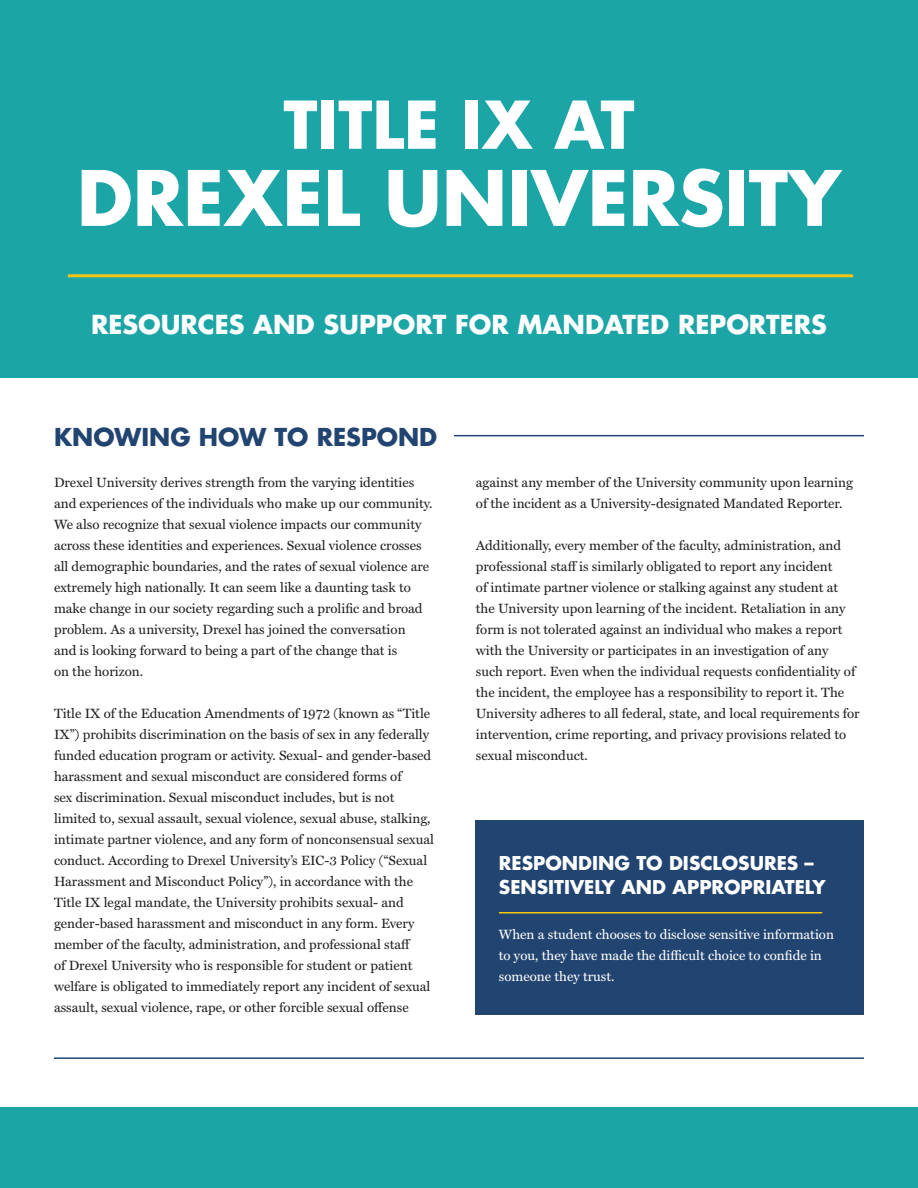
<style>
.page{position:relative;width:918px;height:1188px;background:#fff}
.page>*{position:absolute;margin:0;border:0;box-sizing:border-box;transform-origin:0 0}
.t1{font:700 74.1px "Futura Std";color:#fff}
.t2{font:700 64.05px "Futura Std";color:#fff}
.t3{font:700 25.5px "Futura Std";color:#fff}
.t4{font:700 24px "Futura Std";color:#214471}
.t5{font:700 18.6px/23.9px "Futura Std";color:#fff}
.t6{font:13.5px/21px "Miller Text";color:#231f20}
.t7{font:13.5px/21px "Miller Text";color:#fff}
</style>
<div class="page">
<div style="left:0;top:0;width:918px;height:378px;background:#1ba5a7"></div>
<div style="left:0;top:1107px;width:918px;height:81px;background:#1ba5a7"></div>
<hr style="left:68px;top:274px;width:785px;height:3px;background:#fec612">
<hr style="left:454px;top:435px;width:410px;height:1px;background:#214471">
<hr style="left:54px;top:1057px;width:810px;height:2px;background:#214471">
<div style="left:476px;top:821px;width:388px;height:194px;background:#214471"></div>
<hr style="left:499px;top:912px;width:323px;height:2px;background:#fec60d">
<p class="t2" style="left:283px;top:82px;width:353px">TITLE IX AT</p>
<p class="t1" style="left:77px;top:149px;width:766px">DREXEL UNIVERSITY</p>
<p class="t3" style="left:91px;top:308px;width:737px">RESOURCES AND SUPPORT FOR MANDATED REPORTERS</p>
<p class="t4" style="left:54px;top:421px;width:385px">KNOWING HOW TO RESPOND</p>
<p class="t6" style="left:54px;top:473px;width:380px">Drexel University derives strength from the varying identities and experiences of the individuals who make up our community.<br>We also recognize that sexual violence impacts our community across these identities and experiences. Sexual violence crosses all demographic boundaries, and the rates of sexual violence are extremely high nationally. It can seem like a daunting task to make change in our society regarding such a prolific and broad problem. As a university, Drexel has joined the conversation<br>and is looking forward to being a part of the change that is<br>on the horizon.</p>
<p class="t6" style="left:54px;top:704px;width:382px">Title IX of the Education Amendments of 1972 (known as “Title IX”) prohibits discrimination on the basis of sex in any federally funded education program or activity. Sexual- and gender-based harassment and sexual misconduct are considered forms of<br>sex discrimination. Sexual misconduct includes, but is not limited to, sexual assault, sexual violence, sexual abuse, stalking, intimate partner violence, and any form of nonconsensual sexual conduct. According to Drexel University’s EIC-3 Policy (“Sexual Harassment and Misconduct Policy”), in accordance with the Title IX legal mandate, the University prohibits sexual- and gender-based harassment and misconduct in any form. Every member of the faculty, administration, and professional staff<br>of Drexel University who is responsible for student or patient welfare is obligated to immediately report any incident of sexual assault, sexual violence, rape, or other forcible sexual offense</p>
<p class="t6" style="left:476px;top:473px;width:379px">against any member of the University community upon learning of the incident as a University-designated Mandated Reporter.</p>
<p class="t6" style="left:476px;top:536px;width:385px">Additionally, every member of the faculty, administration, and professional staff is similarly obligated to report any incident<br>of intimate partner violence or stalking against any student at the University upon learning of the incident. Retaliation in any form is not tolerated against an individual who makes a report with the University or participates in an investigation of any<br>such report. Even when the individual requests confidentiality of the incident, the employee has a responsibility to report it. The University adheres to all federal, state, and local requirements for intervention, crime reporting, and privacy provisions related to sexual misconduct.</p>
<p class="t5" style="left:499px;top:851px;width:328px">RESPONDING TO DISCLOSURES –<br>SENSITIVELY AND APPROPRIATELY</p>
<p class="t7" style="left:499px;top:924px;width:337px">When a student chooses to disclose sensitive information to you, they have made the difficult choice to confide in someone they trust.</p>
</div>
